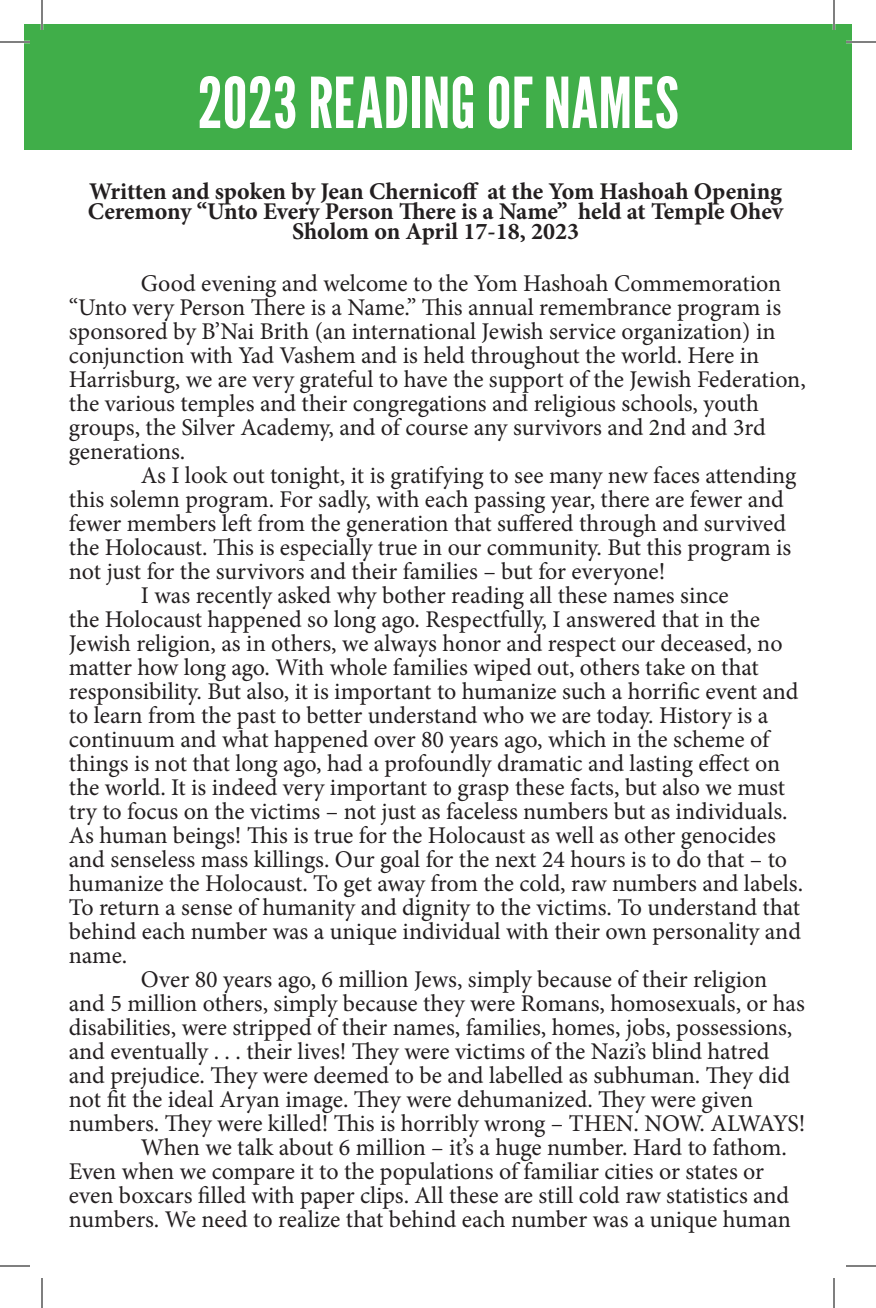
<style>
.page{position:relative;width:876px;height:1308px;background:#fff}
.page>*{position:absolute;margin:0;border:0;box-sizing:border-box;transform-origin:0 0}
.t1{font:70px "League Gothic";color:#fff}
.t2{font:24px/24px "Minion Pro";letter-spacing:-.005em;color:#231f20}
.t3{font:700 24px/20px "Minion Pro";letter-spacing:-.005em;color:#231f20;text-align:center}
</style>
<div class="page">
<div style="left:24px;top:24px;width:828px;height:126px;background:#40ae49"></div>
<hr style="left:0;top:41px;width:30px;height:2px;background:#fff">
<hr style="left:846px;top:41px;width:30px;height:2px;background:#fff">
<hr style="left:41px;top:0;width:2px;height:30px;background:#fff">
<hr style="left:833px;top:0;width:2px;height:30px;background:#fff">
<hr style="left:0;top:42px;width:30px;height:1px;background:#000">
<hr style="left:846px;top:42px;width:30px;height:1px;background:#000">
<hr style="left:0;top:1266px;width:30px;height:1px;background:#000">
<hr style="left:846px;top:1266px;width:30px;height:1px;background:#000">
<hr style="left:42px;top:0;width:1px;height:30px;background:#000">
<hr style="left:42px;top:1278px;width:1px;height:30px;background:#000">
<hr style="left:834px;top:0;width:1px;height:30px;background:#000">
<hr style="left:834px;top:1278px;width:1px;height:30px;background:#000">
<p class="t1" style="left:197px;top:54px;width:483px">2023 READING OF NAMES</p>
<p class="t3" style="left:88px;top:181px;width:697px">Written and spoken by Jean Chernicoff at the Yom Hashoah Opening<br>Ceremony “Unto Every Person There is a Name” held at Temple Ohev<br>Sholom on April 17-18, 2023</p>
<p class="t2" style="left:69px;top:272px;width:739px;text-indent:72px">Good evening and welcome to the Yom Hashoah Commemoration “Unto very Person There is a Name.” This annual remembrance program is sponsored by B’Nai Brith (an international Jewish service organization) in conjunction with Yad Vashem and is held throughout the world. Here in Harrisburg, we are very grateful to have the support of the Jewish Federation, the various temples and their congregations and religious schools, youth groups, the Silver Academy, and of course any survivors and 2nd and 3rd generations.</p>
<p class="t2" style="left:69px;top:464px;width:729px;text-indent:72px">As I look out tonight, it is gratifying to see many new faces attending this solemn program. For sadly, with each passing year, there are fewer and fewer members left from the generation that suffered through and survived the Holocaust. This is especially true in our community. But this program is not just for the survivors and their families – but for everyone!</p>
<p class="t2" style="left:69px;top:584px;width:736px;text-indent:72px">I was recently asked why bother reading all these names since<br>the Holocaust happened so long ago. Respectfully, I answered that in the Jewish religion, as in others, we always honor and respect our deceased, no matter how long ago. With whole families wiped out, others take on that responsibility. But also, it is important to humanize such a horrific event and to learn from the past to better understand who we are today. History is a continuum and what happened over 80 years ago, which in the scheme of things is not that long ago, had a profoundly dramatic and lasting effect on the world. It is indeed very important to grasp these facts, but also we must try to focus on the victims – not just as faceless numbers but as individuals.<br>As human beings! This is true for the Holocaust as well as other genocides and senseless mass killings. Our goal for the next 24 hours is to do that – to humanize the Holocaust. To get away from the cold, raw numbers and labels.<br>To return a sense of humanity and dignity to the victims. To understand that behind each number was a unique individual with their own personality and name.</p>
<p class="t2" style="left:69px;top:968px;width:738px;text-indent:72px">Over 80 years ago, 6 million Jews, simply because of their religion and 5 million others, simply because they were Romans, homosexuals, or has disabilities, were stripped of their names, families, homes, jobs, possessions, and eventually . . . their lives! They were victims of the Nazi’s blind hatred and prejudice. They were deemed to be and labelled as subhuman. They did not fit the ideal Aryan image. They were dehumanized. They were given numbers. They were killed! This is horribly wrong – THEN. NOW. ALWAYS!</p>
<p class="t2" style="left:69px;top:1136px;width:723px;text-indent:72px">When we talk about 6 million – it’s a huge number. Hard to fathom.<br>Even when we compare it to the populations of familiar cities or states or even boxcars filled with paper clips. All these are still cold raw statistics and numbers. We need to realize that behind each number was a unique human</p>
</div>
